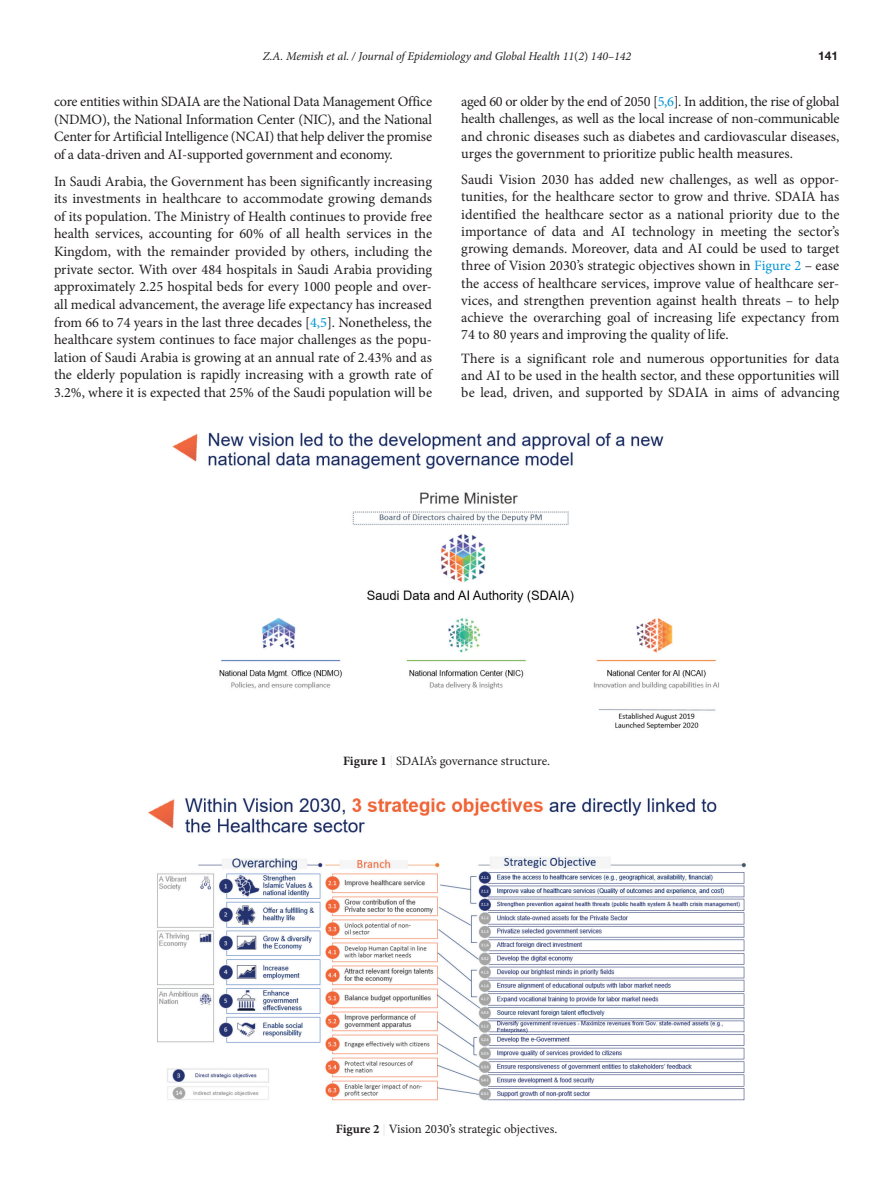
<style>
.page{position:relative;width:893px;height:1191px;background:#fff}
.page>*{position:absolute;margin:0;border:0;box-sizing:border-box;transform-origin:0 0}
.para-2{font:14.25px/17.5px "Minion Pro";letter-spacing:-.005em;color:#231f20;text-align:justify}
.t1{font:12.75px "Minion Pro";color:#231f20}
.RRH{font:italic 12px "Minion Pro";letter-spacing:-.005em;color:#231f20}
.RRH-2{font:700 12px "Helvetica Neue LT Std";color:#231f20}
.s1{font-style:normal}
.s2{color:#0095d5}
.s3{font-weight:700}
.s4{color:#e6e7e9}
</style>
<div class="page">
<img style="left:172px;top:432px;width:547px;height:298px">
<img style="left:148px;top:798px;width:598px;height:303px">
<p class="RRH" style="left:263px;top:48px;width:370px">Z.A. Memish et al. / Journal of Epidemiology and Global Health 11<span class="s1">(</span>2<span class="s1">)</span> 140–142</p>
<p class="RRH-2" style="left:818px;top:49px;width:22px">141</p>
<p class="para-2" style="left:54px;top:93px;width:380px">core entities within SDAIA are the National Data Management Office (NDMO), the National Information Center (NIC), and the National Center for Artificial Intelligence (NCAI) that help deliver the promise of a data-driven and AI-supported government and economy.</p>
<p class="para-2" style="left:54px;top:172px;width:380px">In Saudi Arabia, the Government has been significantly increasing its investments in healthcare to accommodate growing demands of its population. The Ministry of Health continues to provide free health services, accounting for 60% of all health services in the Kingdom, with the remainder provided by others, including the private sector. With over 484 hospitals in Saudi Arabia providing approximately 2.25 hospital beds for every 1000 people and over&shy;all medical advancement, the average life expectancy has increased from 66 to 74 years in the last three decades [<span class="s2">4,5</span>]. Nonetheless, the healthcare system continues to face major challenges as the popu&shy;lation of Saudi Arabia is growing at an annual rate of 2.43% and as the elderly population is rapidly increasing with a growth rate of 3.2%, where it is expected that 25% of the Saudi population will be</p>
<p class="para-2" style="left:461px;top:93px;width:380px">aged 60 or older by the end of 2050 [<span class="s2">5,6</span>]. In addition, the rise of global health challenges, as well as the local increase of non-communicable and chronic diseases such as diabetes and cardiovascular diseases, urges the government to prioritize public health measures.</p>
<p class="para-2" style="left:461px;top:171px;width:380px">Saudi Vision 2030 has added new challenges, as well as oppor&shy;tunities, for the healthcare sector to grow and thrive. SDAIA has identified the healthcare sector as a national priority due to the importance of data and AI technology in meeting the sector’s growing demands. Moreover, data and AI could be used to target three of Vision 2030’s strategic objectives shown in <span class="s2">Figure 2</span> – ease the access of healthcare services, improve value of healthcare ser&shy;vices, and strengthen prevention against health threats – to help achieve the overarching goal of increasing life expectancy from 74 to 80 years and improving the quality of life.</p>
<p class="para-2" style="left:461px;top:349px;width:380px">There is a significant role and numerous opportunities for data and AI to be used in the health sector, and these opportunities will be lead, driven, and supported by SDAIA in aims of advancing</p>
<p class="t1" style="left:343px;top:752px;width:208px"><span class="s3">Figure 1</span> <span class="s4">|</span> SDAIA’s governance structure.</p>
<p class="t1" style="left:336px;top:1120px;width:223px"><span class="s3">Figure 2</span> <span class="s4">|</span> Vision 2030’s strategic objectives.</p>
</div>
